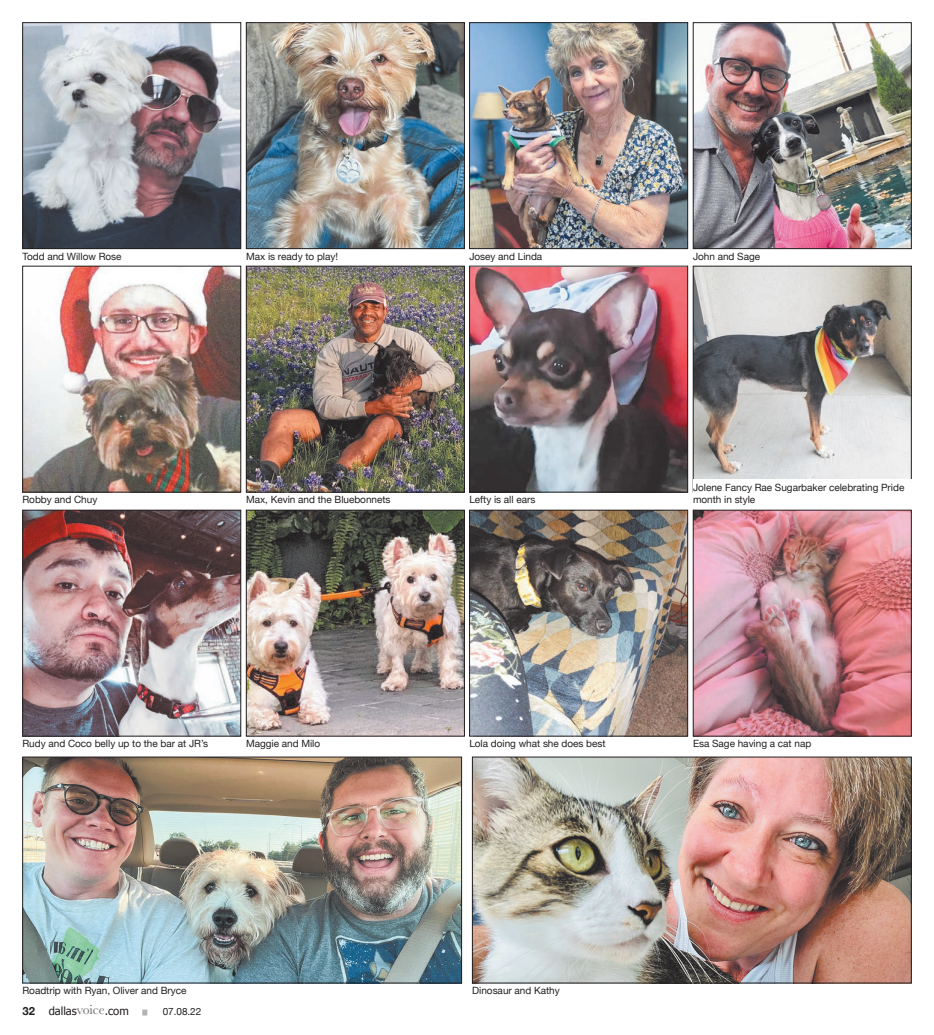
<style>
.page{position:relative;width:934px;height:1035px;background:#fff}
.page>*{position:absolute;margin:0;border:0;box-sizing:border-box;transform-origin:0 0}
.t1{font:11.25px "Tahoma";letter-spacing:-.005em;color:#231f20}
.t2{font:10px/12.5px "Helvetica Neue";letter-spacing:-.005em;color:#231f20}
.t3{font:5px "Helvetica Neue";color:#b2b3b7}
.s1{font-family:"Helvetica Neue";font-weight:700}
.s2{font-family:"Baskerville";font-size:13.75px;color:#6c6d70}
</style>
<div class="page">
<img style="left:24px;top:24px;width:215px;height:223px">
<div style="left:22px;top:22px;width:219px;height:227px;border:1px solid #231f20"></div>
<img style="left:24px;top:268px;width:215px;height:222px">
<div style="left:22px;top:266px;width:219px;height:226px;border:1px solid #231f20"></div>
<img style="left:24px;top:512px;width:215px;height:222px">
<div style="left:22px;top:510px;width:219px;height:226px;border:1px solid #231f20"></div>
<img style="left:248px;top:24px;width:214px;height:223px">
<div style="left:246px;top:22px;width:218px;height:227px;border:1px solid #231f20"></div>
<img style="left:248px;top:268px;width:214px;height:222px">
<div style="left:246px;top:266px;width:218px;height:226px;border:1px solid #231f20"></div>
<img style="left:248px;top:512px;width:214px;height:222px">
<div style="left:246px;top:510px;width:218px;height:226px;border:1px solid #231f20"></div>
<img style="left:471px;top:24px;width:215px;height:223px">
<div style="left:469px;top:22px;width:219px;height:227px;border:1px solid #231f20"></div>
<img style="left:471px;top:268px;width:215px;height:222px">
<div style="left:469px;top:266px;width:219px;height:226px;border:1px solid #231f20"></div>
<img style="left:471px;top:512px;width:215px;height:222px">
<div style="left:469px;top:510px;width:219px;height:226px;border:1px solid #231f20"></div>
<img style="left:695px;top:24px;width:214px;height:223px">
<div style="left:693px;top:22px;width:218px;height:227px;border:1px solid #231f20"></div>
<img style="left:695px;top:268px;width:214px;height:211px">
<div style="left:693px;top:266px;width:218px;height:226px;border:1px solid #231f20"></div>
<div style="left:693px;top:479px;width:218px;height:26px;background:#fff"></div>
<img style="left:695px;top:512px;width:214px;height:222px">
<div style="left:693px;top:510px;width:218px;height:226px;border:1px solid #231f20"></div>
<img style="left:24px;top:759px;width:436px;height:222px">
<div style="left:22px;top:757px;width:440px;height:226px;border:1px solid #231f20"></div>
<img style="left:474px;top:759px;width:435px;height:222px">
<div style="left:472px;top:757px;width:439px;height:226px;border:1px solid #231f20"></div>
<p class="t2" style="left:22px;top:250px;width:101px">Todd and Willow Rose</p>
<p class="t2" style="left:22px;top:494px;width:76px">Robby and Chuy</p>
<p class="t2" style="left:246px;top:250px;width:93px">Max is ready to play!</p>
<p class="t2" style="left:469px;top:250px;width:74px">Josey and Linda</p>
<p class="t2" style="left:246px;top:494px;width:146px">Max, Kevin and the Bluebonnets</p>
<p class="t2" style="left:469px;top:494px;width:68px">Lefty is all ears</p>
<p class="t2" style="left:693px;top:250px;width:69px">John and Sage</p>
<p class="t2" style="left:693px;top:481px;width:213px">Jolene Fancy Rae Sugarbaker celebrating Pride month in style</p>
<p class="t2" style="left:22px;top:738px;width:187px">Rudy and Coco belly up to the bar at JR’s</p>
<p class="t2" style="left:246px;top:738px;width:76px">Maggie and Milo</p>
<p class="t2" style="left:469px;top:738px;width:138px">Lola doing what she does best</p>
<p class="t2" style="left:693px;top:738px;width:120px">Esa Sage having a cat nap</p>
<p class="t2" style="left:22px;top:985px;width:165px">Roadtrip with Ryan, Oliver and Bryce</p>
<p class="t2" style="left:472px;top:985px;width:89px">Dinosaur and Kathy</p>
<p class="t1" style="left:22px;top:1003px;width:108px"><span class="s1">32</span> dallas<span class="s2">voice</span>.com</p>
<p class="t3" style="left:143px;top:1008px;width:6px">█</p>
<p class="t2" style="left:163px;top:1006px;width:40px">07.08.22</p>
</div>
